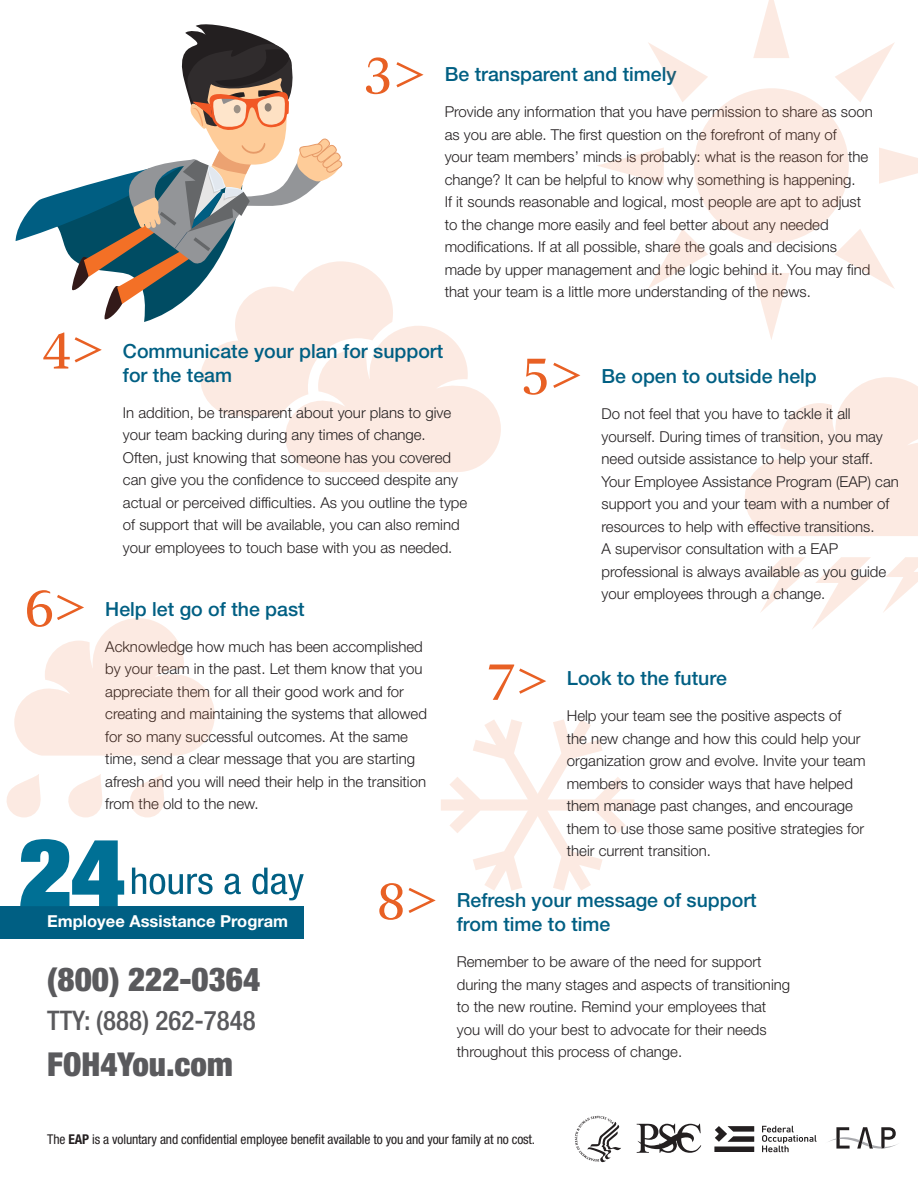
<style>
.page{position:relative;width:918px;height:1188px;background:#fff}
.page>*{position:absolute;margin:0;border:0;box-sizing:border-box;transform-origin:0 0}
.t1{font:58.5px "Arnhem Pro Blond";color:#e86024}
.paragraph{font:900 condensed 33px "Helvetica Neue LT Std";color:#5a5a5d}
.paragraph-2{font:500 condensed 27px "Helvetica Neue LT Std";color:#5a5a5d}
._2ndHeader{font:500 19.5px/24px "Helvetica Neue LT Std";color:#005f83}
.paragraph-3{font:700 16.5px "Helvetica Neue LT Std";color:#fff}
.paragraph-4{font:300 15px/22.5px "Helvetica Neue LT Std";color:#231f20}
.t2{font:condensed 13.5px "Helvetica Neue LT Std";letter-spacing:-.01em;color:#231f20}
.s1{font-weight:700}
</style>
<div class="page">
<div style="left:0;top:906px;width:304px;height:33px;background:#005f83"></div>
<svg style="left:132px;top:868px;width:172px;height:32px"></svg>
<svg style="left:20px;top:839px;width:104px;height:67px"></svg>
<svg style="left:812px;top:557px;width:60px;height:72px"></svg>
<svg style="left:883px;top:557px;width:35px;height:55px"></svg>
<svg style="left:761px;top:557px;width:45px;height:55px"></svg>
<svg style="left:745px;top:377px;width:173px;height:159px"></svg>
<svg style="left:441px;top:719px;width:193px;height:172px"></svg>
<svg style="left:16px;top:24px;width:485px;height:448px"></svg>
<div style="left:694px;top:88px;width:155px;height:155px;background:#fceae2;border-radius:50%"></div>
<svg style="left:597px;top:147px;width:67px;height:37px"></svg>
<svg style="left:879px;top:148px;width:39px;height:36px"></svg>
<svg style="left:648px;top:229px;width:60px;height:60px"></svg>
<svg style="left:835px;top:42px;width:60px;height:60px"></svg>
<svg style="left:753px;top:273px;width:37px;height:67px"></svg>
<svg style="left:753px;top:0;width:36px;height:58px"></svg>
<svg style="left:835px;top:229px;width:60px;height:60px"></svg>
<svg style="left:648px;top:42px;width:60px;height:60px"></svg>
<svg style="left:7px;top:774px;width:34px;height:43px"></svg>
<svg style="left:68px;top:774px;width:35px;height:43px"></svg>
<svg style="left:130px;top:774px;width:34px;height:43px"></svg>
<svg style="left:14px;top:618px;width:201px;height:138px"></svg>
<svg style="left:575px;top:1116px;width:46px;height:46px"></svg>
<svg style="left:828px;top:1127px;width:69px;height:22px"></svg>
<svg style="left:637px;top:1124px;width:64px;height:29px"></svg>
<div style="left:714px;top:1147px;width:40px;height:5px;background:#231f20"></div>
<svg style="left:715px;top:1126px;width:39px;height:16px"></svg>
<svg style="left:762px;top:1126px;width:55px;height:26px"></svg>
<h3 class="t1" style="left:363px;top:37px;width:63px">3&gt;</h3>
<p class="_2ndHeader" style="left:445px;top:62px;width:233px">Be transparent and timely</p>
<p class="paragraph-4" style="left:445px;top:101px;width:430px">Provide any information that you have permission to share as soon as you are able. The first question on the forefront of many of<br>your team members’ minds is probably: what is the reason for the change? It can be helpful to know why something is happening.<br>If it sounds reasonable and logical, most people are apt to adjust to the change more easily and feel better about any needed modifications. If at all possible, share the goals and decisions made by upper management and the logic behind it. You may find that your team is a little more understanding of the news.</p>
<h3 class="t1" style="left:42px;top:312px;width:63px">4&gt;</h3>
<p class="_2ndHeader" style="left:123px;top:339px;width:322px">Communicate your plan for support for the team</p>
<p class="paragraph-4" style="left:123px;top:401px;width:346px">In addition, be transparent about your plans to give your team backing during any times of change.<br>Often, just knowing that someone has you covered can give you the confidence to succeed despite any actual or perceived difficulties. As you outline the type of support that will be available, you can also remind your employees to touch base with you as needed.</p>
<h3 class="t1" style="left:24px;top:570px;width:63px">6&gt;</h3>
<p class="_2ndHeader" style="left:105px;top:597px;width:201px">Help let go of the past</p>
<p class="paragraph-4" style="left:105px;top:635px;width:323px">Acknowledge how much has been accomplished by your team in the past. Let them know that you appreciate them for all their good work and for creating and maintaining the systems that allowed for so many successful outcomes. At the same time, send a clear message that you are starting afresh and you will need their help in the transition from the old to the new.</p>
<h3 class="t1" style="left:520px;top:338px;width:63px">5&gt;</h3>
<p class="_2ndHeader" style="left:602px;top:364px;width:217px">Be open to outside help</p>
<p class="paragraph-4" style="left:602px;top:402px;width:299px">Do not feel that you have to tackle it all yourself. During times of transition, you may need outside assistance to help your staff.<br>Your Employee Assistance Program (EAP) can support you and your team with a number of resources to help with effective transitions.<br>A supervisor consultation with a EAP professional is always available as you guide your employees through a change.</p>
<h3 class="t1" style="left:486px;top:643px;width:63px">7&gt;</h3>
<h3 class="_2ndHeader" style="left:567px;top:666px;width:162px">Look to the future</h3>
<p class="paragraph-4" style="left:567px;top:704px;width:300px">Help your team see the positive aspects of<br>the new change and how this could help your organization grow and evolve. Invite your team members to consider ways that have helped them manage past changes, and encourage them to use those same positive strategies for their current transition.</p>
<p class="paragraph-3" style="left:47px;top:911px;width:243px">Employee Assistance Program</p>
<p class="paragraph" style="left:47px;top:959px;width:215px">(800) 222-0364</p>
<p class="paragraph-2" style="left:47px;top:1004px;width:210px">TTY: (888) 262-7848</p>
<p class="paragraph" style="left:47px;top:1044px;width:187px">FOH4You.com</p>
<h3 class="t1" style="left:376px;top:863px;width:63px">8&gt;</h3>
<h3 class="_2ndHeader" style="left:457px;top:888px;width:301px">Refresh your message of support from time to time</h3>
<p class="paragraph-4" style="left:457px;top:950px;width:335px">Remember to be aware of the need for support during the many stages and aspects of transitioning to the new routine. Remind your employees that you will do your best to advocate for their needs throughout this process of change.</p>
<p class="t2" style="left:47px;top:1131px;width:489px">The <span class="s1">EAP</span> is a voluntary and confidential employee benefit available to you and your family at no cost.</p>
</div>
